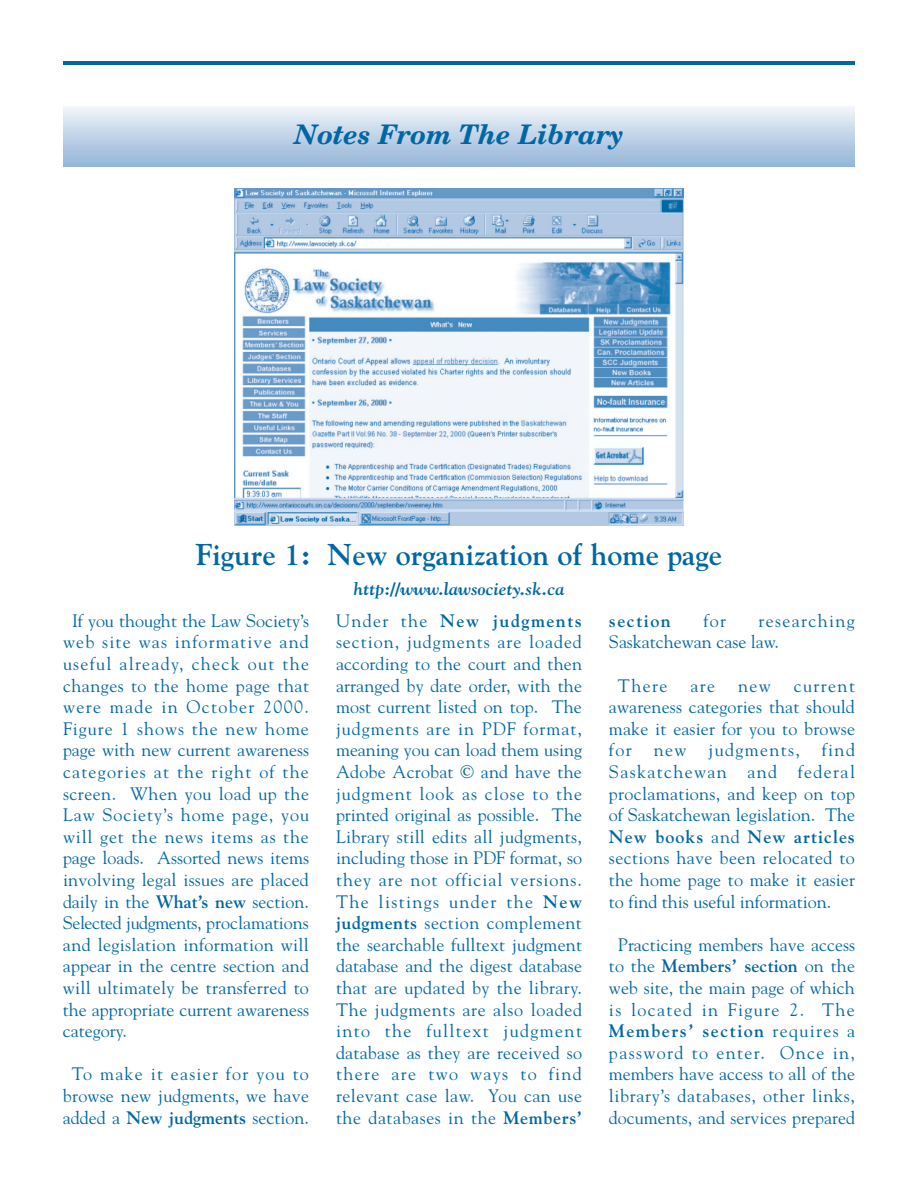
<style>
.page{position:relative;width:918px;height:1188px;background:#fff}
.page>*{position:absolute;margin:0;border:0;box-sizing:border-box;transform-origin:0 0}
.t1{font:700 30px "Goudy";color:#0067a5}
.t2{font:italic 700 27px "New Century Schlbk";color:#0067a5}
.t3{font:18px/21.6px "Goudy";letter-spacing:.005em;color:#0067a5;text-align:justify}
.t4{font:italic 700 18px "Goudy";color:#0067a5}
.t5{font:700 18px "Goudy";letter-spacing:.085em;color:#0067a5}
.s1{font-weight:700}
</style>
<div class="page">
<hr style="left:63px;top:62px;width:792px;height:2px;background:#0067a5">
<hr style="left:63px;top:106px;width:792px;height:2px;background:#f1f5fa">
<hr style="left:63px;top:108px;width:792px;height:2px;background:#ebf1f7">
<hr style="left:63px;top:110px;width:792px;height:2px;background:#e8eef6">
<hr style="left:63px;top:112px;width:792px;height:2px;background:#e2ebf5">
<hr style="left:63px;top:114px;width:792px;height:2px;background:#dde7f2">
<hr style="left:63px;top:116px;width:792px;height:2px;background:#dae5f2">
<hr style="left:63px;top:118px;width:792px;height:2px;background:#d5e0ef">
<hr style="left:63px;top:120px;width:792px;height:2px;background:#d0deee">
<hr style="left:63px;top:122px;width:792px;height:2px;background:#ccdbec">
<hr style="left:63px;top:124px;width:792px;height:2px;background:#c7d8eb">
<hr style="left:63px;top:126px;width:792px;height:2px;background:#c2d4e9">
<hr style="left:63px;top:128px;width:792px;height:2px;background:#bed1e8">
<hr style="left:63px;top:130px;width:792px;height:2px;background:#bacee6">
<hr style="left:63px;top:132px;width:792px;height:2px;background:#b5cae4">
<hr style="left:63px;top:134px;width:792px;height:2px;background:#b1c7e2">
<hr style="left:63px;top:136px;width:792px;height:2px;background:#aec5e1">
<hr style="left:63px;top:138px;width:792px;height:2px;background:#a9c2df">
<hr style="left:63px;top:140px;width:792px;height:2px;background:#a4bedd">
<hr style="left:63px;top:142px;width:792px;height:2px;background:#a2bddc">
<hr style="left:63px;top:144px;width:792px;height:2px;background:#9ebada">
<hr style="left:63px;top:145px;width:792px;height:2px;background:#9ab8da">
<hr style="left:63px;top:147px;width:792px;height:2px;background:#97b6d9">
<hr style="left:63px;top:149px;width:792px;height:2px;background:#93b4d8">
<hr style="left:63px;top:151px;width:792px;height:2px;background:#8fb1d6">
<hr style="left:63px;top:153px;width:792px;height:2px;background:#8bafd5">
<hr style="left:63px;top:155px;width:792px;height:2px;background:#87add4">
<hr style="left:63px;top:157px;width:792px;height:2px;background:#83abd2">
<hr style="left:63px;top:159px;width:792px;height:2px;background:#7fa8d1">
<hr style="left:63px;top:161px;width:792px;height:2px;background:#7aa5cf">
<hr style="left:63px;top:163px;width:792px;height:2px;background:#77a3cd">
<hr style="left:63px;top:165px;width:792px;height:2px;background:#75a1cc">
<img style="left:234px;top:189px;width:450px;height:337px">
<h2 class="t2" style="left:294px;top:124px;width:331px">Notes From The Library</h2>
<h1 class="t1" style="left:196px;top:543px;width:528px">Figure 1: New organization of home page</h1>
<p class="t4" style="left:353px;top:581px;width:213px">http://www.lawsociety.sk.ca</p>
<p class="t3" style="left:63px;top:611px;width:248px;text-indent:9px">If you thought the Law Society’s web site was informative and useful already, check out the changes to the home page that were made in October 2000.<br>Figure 1 shows the new home page with new current awareness categories at the right of the screen. When you load up the Law Society’s home page, you will get the news items as the page loads. Assorted news items involving legal issues are placed daily in the <span class="s1">What’s new</span> section.<br>Selected judgments, proclamations and legislation information will appear in the centre section and will ultimately be transferred to the appropriate current awareness category.</p>
<p class="t3" style="left:63px;top:1065px;width:248px;text-align:center">To make it easier for you to browse new judgments, we have added a <span class="s1">New judgments</span> section.</p>
<p class="t3" style="left:336px;top:611px;width:248px">Under the <span class="s1">New judgments </span>section, judgments are loaded according to the court and then arranged by date order, with the most current listed on top. The judgments are in PDF format, meaning you can load them using Adobe Acrobat © and have the judgment look as close to the printed original as possible. The Library still edits all judgments, including those in PDF format, so they are not official versions.<br>The listings under the <span class="s1">New judgments</span> section complement the searchable fulltext judgment database and the digest database that are updated by the library.<br>The judgments are also loaded into the fulltext judgment database as they are received so there are two ways to find relevant case law. You can use the databases in the <span class="s1">Members’</span></p>
<p class="t5" style="left:609px;top:613px;width:63px">section</p>
<p class="t3" style="left:704px;top:611px;width:24px">for</p>
<p class="t3" style="left:609px;top:611px;width:247px;text-indent:150px">researching<br>Saskatchewan case law.</p>
<p class="t3" style="left:618px;top:676px;width:51px">There</p>
<p class="t3" style="left:690px;top:676px;width:26px">are</p>
<p class="t3" style="left:738px;top:676px;width:34px">new</p>
<p class="t3" style="left:609px;top:676px;width:248px;text-indent:185px">current awareness categories that should make it easier for you to browse for new judgments, find Saskatchewan and federal proclamations, and keep on top of Saskatchewan legislation. The <span class="s1">New books</span> and <span class="s1">New articles </span>sections have been relocated to the home page to make it easier to find this useful information.</p>
<p class="t3" style="left:609px;top:935px;width:248px;text-align:center">Practicing members have access to the <span class="s1">Members’ section</span> on the web site, the main page of which is located in Figure 2. The<br><span class="s1">Members’ section</span> requires a password to enter. Once in, members have access to all of the library’s databases, other links, documents, and services prepared</p>
</div>
